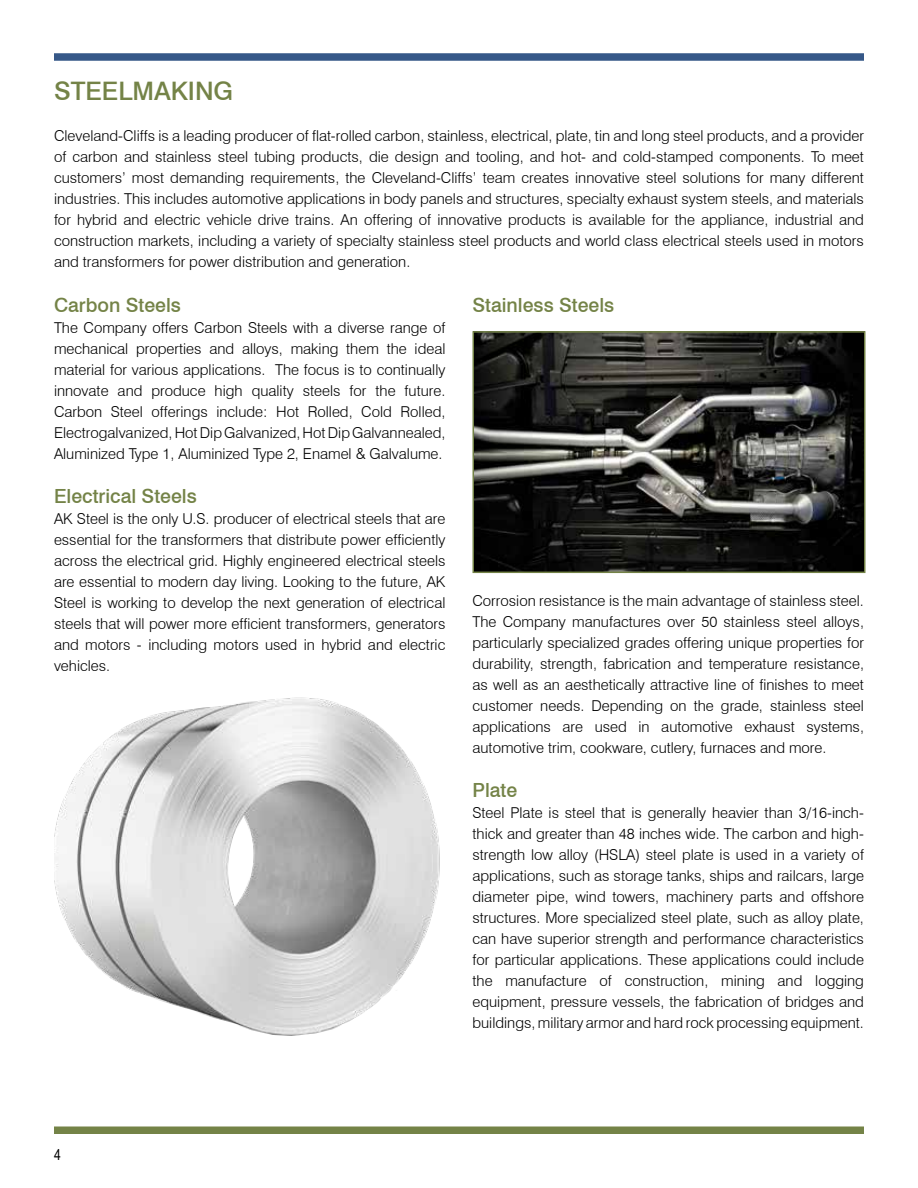
<style>
.page{position:relative;width:918px;height:1188px;background:#fff}
.page>*{position:absolute;margin:0;border:0;box-sizing:border-box;transform-origin:0 0}
.t1{font:500 25.5px "Swiss 721 BT";color:#748347}
.t2{font:500 19.5px "Swiss 721 BT";color:#748347}
.t3{font:300 15px/21px "Swiss 721 BT";color:#000;text-align:justify}
.t4{font:15px "Arial Narrow";color:#000}
</style>
<div class="page">
<div style="left:54px;top:53px;width:810px;height:8px;background:#365888"></div>
<div style="left:54px;top:1126px;width:810px;height:8px;background:#748347"></div>
<img style="left:54px;top:697px;width:386px;height:339px">
<img style="left:475px;top:334px;width:388px;height:236px">
<div style="left:472px;top:331px;width:394px;height:242px;border:2px solid #748347"></div>
<h1 class="t1" style="left:54px;top:76px;width:181px">STEELMAKING</h1>
<p class="t3" style="left:54px;top:125px;width:812px">Cleveland-Cliffs is a leading producer of flat-rolled carbon, stainless, electrical, plate, tin and long steel products, and a provider of carbon and stainless steel tubing products, die design and tooling, and hot- and cold-stamped components. To meet customers’ most demanding requirements, the Cleveland-Cliffs’ team creates innovative steel solutions for many different industries. This includes automotive applications in body panels and structures, specialty exhaust system steels, and materials for hybrid and electric vehicle drive trains. An offering of innovative products is available for the appliance, industrial and construction markets, including a variety of specialty stainless steel products and world class electrical steels used in motors and transformers for power distribution and generation.</p>
<h2 class="t2" style="left:54px;top:293px;width:129px">Carbon Steels</h2>
<p class="t3" style="left:54px;top:317px;width:393px">The Company offers Carbon Steels with a diverse range of mechanical properties and alloys, making them the ideal material for various applications. The focus is to continually innovate and produce high quality steels for the future.<br>Carbon Steel offerings include: Hot Rolled, Cold Rolled, Electrogalvanized, Hot Dip Galvanized, Hot Dip Galvannealed, Aluminized Type 1, Aluminized Type 2, Enamel &amp; Galvalume.</p>
<h2 class="t2" style="left:54px;top:484px;width:144px">Electrical Steels</h2>
<p class="t3" style="left:54px;top:508px;width:393px">AK Steel is the only U.S. producer of electrical steels that are essential for the transformers that distribute power efficiently across the electrical grid. Highly engineered electrical steels are essential to modern day living. Looking to the future, AK Steel is working to develop the next generation of electrical steels that will power more efficient transformers, generators and motors - including motors used in hybrid and electric vehicles.</p>
<h2 class="t2" style="left:472px;top:293px;width:143px">Stainless Steels</h2>
<p class="t3" style="left:472px;top:590px;width:393px">Corrosion resistance is the main advantage of stainless steel.<br>The Company manufactures over 50 stainless steel alloys, particularly specialized grades offering unique properties for durability, strength, fabrication and temperature resistance, as well as an aesthetically attractive line of finishes to meet customer needs. Depending on the grade, stainless steel applications are used in automotive exhaust systems, automotive trim, cookware, cutlery, furnaces and more.</p>
<h2 class="t2" style="left:472px;top:778px;width:46px">Plate</h2>
<p class="t3" style="left:472px;top:802px;width:393px">Steel Plate is steel that is generally heavier than 3/16-inch&shy;thick and greater than 48 inches wide. The carbon and high&shy;strength low alloy (HSLA) steel plate is used in a variety of applications, such as storage tanks, ships and railcars, large diameter pipe, wind towers, machinery parts and offshore structures. More specialized steel plate, such as alloy plate, can have superior strength and performance characteristics for particular applications. These applications could include the manufacture of construction, mining and logging equipment, pressure vessels, the fabrication of bridges and buildings, military armor and hard rock processing equipment.</p>
<p class="t4" style="left:54px;top:1144px;width:8px">4</p>
</div>
